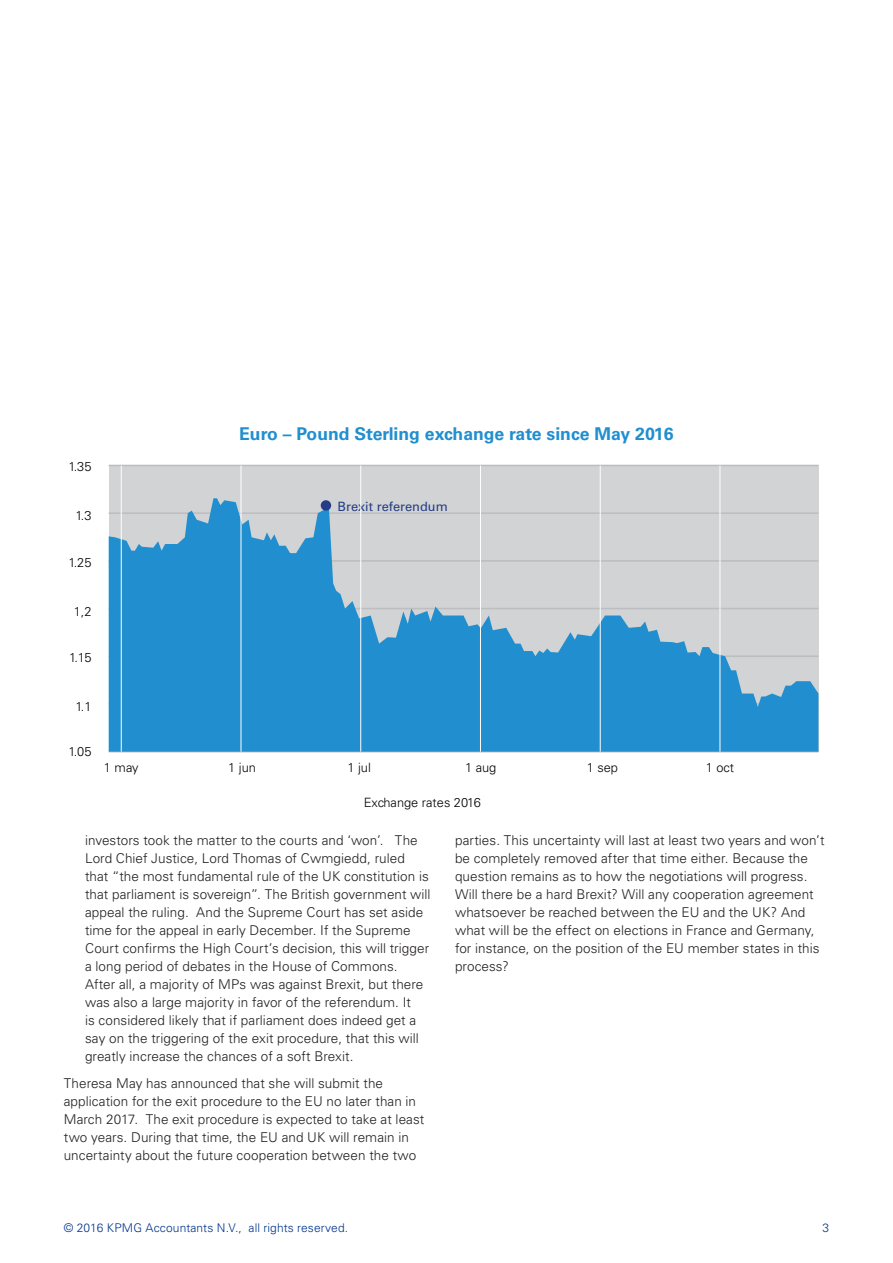
<style>
.page{position:relative;width:893px;height:1263px;background:#fff}
.page>*{position:absolute;margin:0;border:0;box-sizing:border-box;transform-origin:0 0}
.t1{font:700 17.55px "Univers LT Std";color:#218fcf}
.Bodycopy_9pt{font:300 13.5px/18px "Univers LT Std";letter-spacing:.005em;color:#231f20}
.t2{font:300 12.75px "Univers LT Std";color:#000}
.t3{font:12.75px "Univers LT Std";color:#253d86}
.Folio_right{font:300 12px "Univers LT Std";letter-spacing:.01em;color:#00338d}
</style>
<div class="page">
<div style="left:109px;top:465px;width:709px;height:287px;background:#d1d3d4"></div>
<hr style="left:109px;top:465px;width:709px;height:1px;background:#bcbec0">
<svg style="left:109px;top:498px;width:709px;height:254px;fill:#218fcf"></svg>
<hr style="left:121px;top:465px;width:1px;height:287px;background:#fff">
<hr style="left:241px;top:465px;width:1px;height:287px;background:#fff">
<hr style="left:360px;top:465px;width:1px;height:287px;background:#fff">
<hr style="left:480px;top:465px;width:1px;height:287px;background:#fff">
<hr style="left:600px;top:465px;width:1px;height:287px;background:#fff">
<hr style="left:720px;top:465px;width:1px;height:287px;background:#fff">
<div style="left:321px;top:500px;width:10px;height:11px;background:#253d86;border-radius:50%"></div>
<p class="t2" style="left:68px;top:459px;width:25px">1.35</p>
<p class="t2" style="left:75px;top:507px;width:18px">1.3</p>
<p class="t2" style="left:68px;top:554px;width:25px">1.25</p>
<p class="t2" style="left:74px;top:603px;width:19px">1,2</p>
<p class="t2" style="left:69px;top:649px;width:24px">1.15</p>
<p class="t1" style="left:239px;top:424px;width:436px">Euro – Pound Sterling exchange rate since May 2016</p>
<p class="t3" style="left:337px;top:499px;width:112px">Brexit referendum</p>
<p class="t2" style="left:75px;top:698px;width:18px">1.1</p>
<p class="t2" style="left:68px;top:743px;width:25px">1.05</p>
<p class="t2" style="left:104px;top:760px;width:36px">1 may</p>
<p class="t2" style="left:228px;top:760px;width:29px">1 jun</p>
<p class="t2" style="left:347px;top:760px;width:25px">1 jul</p>
<p class="t2" style="left:364px;top:795px;width:119px">Exchange rates 2016</p>
<p class="t2" style="left:465px;top:760px;width:33px">1 aug</p>
<p class="t2" style="left:587px;top:760px;width:33px">1 sep</p>
<p class="t2" style="left:706px;top:760px;width:30px">1 oct</p>
<p class="Bodycopy_9pt" style="left:85px;top:832px;width:347px">investors took the matter to the courts and ‘won’. The Lord Chief Justice, Lord Thomas of Cwmgiedd, ruled that “the most fundamental rule of the UK constitution is that parliament is sovereign”. The British government will appeal the ruling. And the Supreme Court has set aside time for the appeal in early December. If the Supreme Court confirms the High Court’s decision, this will trigger a long period of debates in the House of Commons.<br>After all, a majority of MPs was against Brexit, but there was also a large majority in favor of the referendum. It<br>is considered likely that if parliament does indeed get a say on the triggering of the exit procedure, that this will greatly increase the chances of a soft Brexit.</p>
<p class="Bodycopy_9pt" style="left:64px;top:1074px;width:362px">Theresa May has announced that she will submit the application for the exit procedure to the EU no later than in March 2017. The exit procedure is expected to take at least two years. During that time, the EU and UK will remain in uncertainty about the future cooperation between the two</p>
<p class="Bodycopy_9pt" style="left:455px;top:832px;width:371px">parties. This uncertainty will last at least two years and won’t be completely removed after that time either. Because the question remains as to how the negotiations will progress.<br>Will there be a hard Brexit? Will any cooperation agreement whatsoever be reached between the EU and the UK? And what will be the effect on elections in France and Germany, for instance, on the position of the EU member states in this process?</p>
<p class="Folio_right" style="left:64px;top:1220px;width:286px">© 2016 KPMG Accountants N.V., all rights reserved.</p>
<p class="Folio_right" style="left:822px;top:1220px;width:8px">3</p>
</div>
